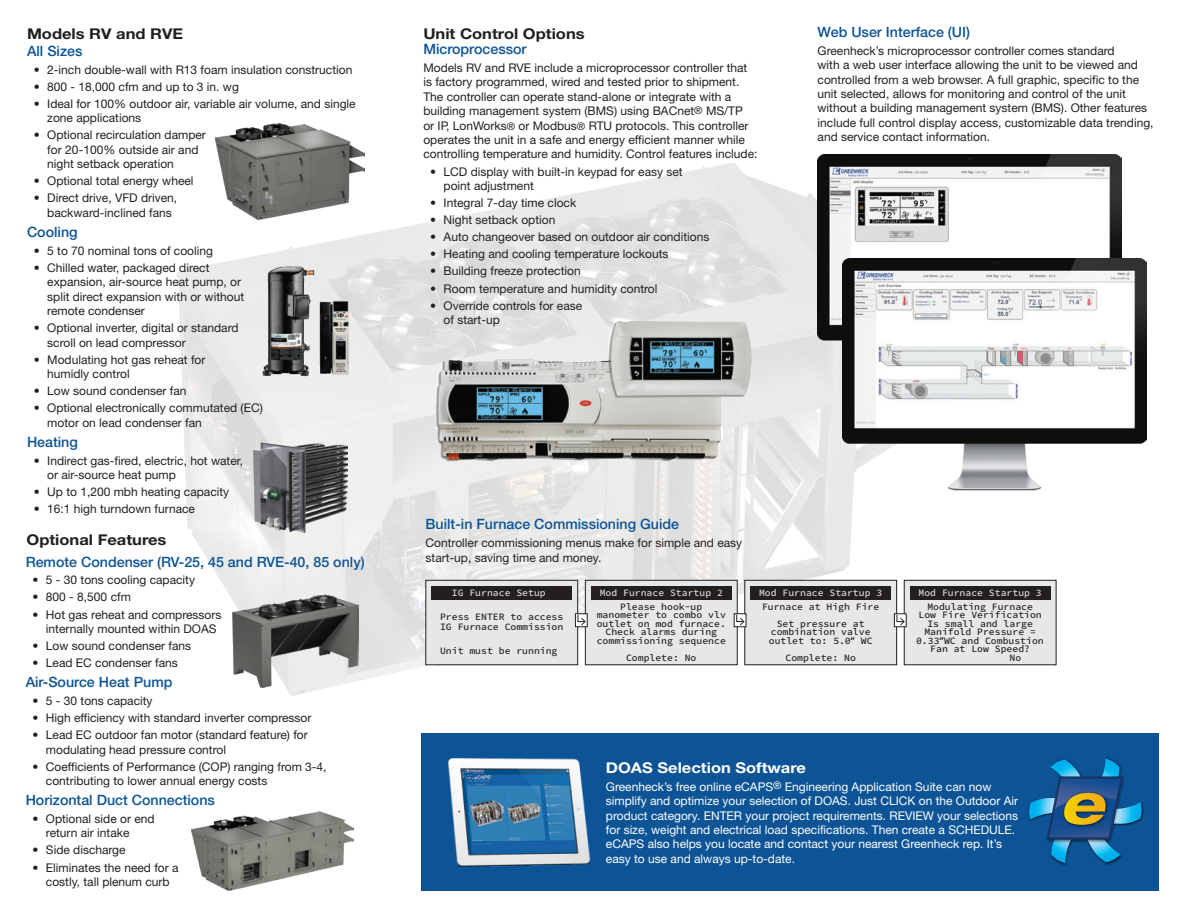
<style>
.page{position:relative;width:1188px;height:918px;background:#fff}
.page>*{position:absolute;margin:0;border:0;box-sizing:border-box;transform-origin:0 0}
.t1{font:700 14.85px "Helvetica Neue LT Std";color:#231f20;scale:1.11 1}
.t2{font:700 14.85px "Helvetica Neue LT Std";color:#fff;scale:1.11 1}
.t3{font:500 14.25px "Helvetica Neue LT Std";color:#0d5496}
.t4{font:12px/14.4px "Helvetica Neue LT Std";color:#231f20}
.t5{font:12px/14.4px "Helvetica Neue LT Std";color:#fff}
.t6{font:9.75px/8.6px "Source Code Variable";color:#231f20}
.t7{font:9.75px "Source Code Variable";color:#dcdddf}
.s1{font-size:10.5px}
.s2{font-family:"Consolas"}
.s3{font-family:"Myriad Pro";font-weight:700}
</style>
<div class="page">
<img style="left:177px;top:162px;width:834px;height:534px">
<img style="left:232px;top:594px;width:127px;height:94px">
<img style="left:191px;top:812px;width:162px;height:78px">
<img style="left:247px;top:267px;width:122px;height:110px">
<img style="left:818px;top:155px;width:304px;height:232px">
<img style="left:842px;top:258px;width:304px;height:232px">
<img style="left:432px;top:321px;width:320px;height:140px">
<img style="left:216px;top:124px;width:149px;height:96px">
<img style="left:253px;top:443px;width:95px;height:90px">
<div style="left:904px;top:580px;width:152px;height:85px;background:#e6e7e9"></div>
<div style="left:904px;top:580px;width:152px;height:85px;border:1px solid #231f20"></div>
<div style="left:426px;top:580px;width:152px;height:85px;background:#e6e7e9"></div>
<div style="left:425px;top:580px;width:153px;height:85px;border:1px solid #231f20"></div>
<div style="left:431px;top:587px;width:141px;height:13px;background:#231f20"></div>
<div style="left:585px;top:580px;width:152px;height:85px;background:#e6e7e9"></div>
<div style="left:585px;top:580px;width:153px;height:85px;border:1px solid #231f20"></div>
<div style="left:591px;top:587px;width:141px;height:13px;background:#231f20"></div>
<div style="left:575px;top:613px;width:13px;height:14px;border:1px solid #231f20"></div>
<svg style="left:577px;top:614px;width:9px;height:11px"></svg>
<div style="left:745px;top:580px;width:152px;height:85px;background:#e6e7e9"></div>
<div style="left:744px;top:580px;width:153px;height:85px;border:1px solid #231f20"></div>
<div style="left:750px;top:587px;width:141px;height:13px;background:#231f20"></div>
<div style="left:894px;top:613px;width:13px;height:14px;border:1px solid #231f20"></div>
<div style="left:910px;top:587px;width:141px;height:13px;background:#231f20"></div>
<div style="left:734px;top:613px;width:12px;height:14px;border:1px solid #231f20"></div>
<svg style="left:736px;top:614px;width:9px;height:11px"></svg>
<svg style="left:896px;top:614px;width:9px;height:11px"></svg>
<div style="left:421px;top:733px;width:738px;height:158px;background:#0d5496"></div>
<img style="left:1028px;top:802px;width:116px;height:64px">
<svg style="left:1029px;top:758px;width:113px;height:105px"></svg>
<img style="left:449px;top:758px;width:142px;height:109px">
<p class="t1" style="left:27px;top:24px;width:142px">Models RV and RVE</p>
<p class="t3" style="left:27px;top:43px;width:57px">All Sizes</p>
<p class="t4" style="left:34px;top:62px;width:320px">• 2-inch double-wall with R13 foam insulation construction</p>
<p class="t4" style="left:34px;top:79px;width:207px">• 800 - 18,000 cfm and up to 3 in. wg</p>
<p class="t4" style="left:47px;top:96px;width:310px;text-indent:-14px">• Ideal for 100% outdoor air, variable air volume, and single zone applications</p>
<p class="t4" style="left:47px;top:128px;width:160px;text-indent:-14px">• Optional recirculation damper for 20-100% outside air and night setback operation</p>
<p class="t4" style="left:34px;top:174px;width:161px">• Optional total energy wheel</p>
<p class="t4" style="left:47px;top:191px;width:132px;text-indent:-14px">• Direct drive, VFD driven, backward-inclined fans</p>
<p class="t3" style="left:27px;top:224px;width:52px">Cooling</p>
<p class="t4" style="left:34px;top:243px;width:181px">• 5 to 70 nominal tons of cooling</p>
<p class="t4" style="left:47px;top:260px;width:198px;text-indent:-14px">• Chilled water, packaged direct expansion, air-source heat pump, or split direct expansion with or without remote condenser</p>
<p class="t4" style="left:47px;top:321px;width:193px;text-indent:-14px">• Optional inverter, digital or standard scroll on lead compressor</p>
<p class="t4" style="left:47px;top:352px;width:160px;text-indent:-14px">• Modulating hot gas reheat for humidly control</p>
<p class="t4" style="left:34px;top:384px;width:154px">• Low sound condenser fan</p>
<p class="t4" style="left:47px;top:401px;width:217px;text-indent:-14px">• Optional electronically commutated (EC) motor on lead condenser fan</p>
<p class="t3" style="left:27px;top:433px;width:52px">Heating</p>
<p class="t4" style="left:47px;top:453px;width:197px;text-indent:-14px">• Indirect gas-fired, electric, hot water, or air-source heat pump</p>
<p class="t4" style="left:34px;top:484px;width:197px">• Up to 1,200 mbh heating capacity</p>
<p class="t4" style="left:34px;top:502px;width:163px">• 16:1 high turndown furnace</p>
<p class="t1" style="left:27px;top:530px;width:128px">Optional Features</p>
<p class="t3" style="left:26px;top:553px;width:341px">Remote Condenser (RV-25, 45 and RVE-40, 85 only)</p>
<p class="t4" style="left:32px;top:573px;width:164px">• 5 - 30 tons cooling capacity</p>
<p class="t4" style="left:32px;top:590px;width:100px">• 800 - 8,500 cfm</p>
<p class="t4" style="left:46px;top:607px;width:177px;text-indent:-14px">• Hot gas reheat and compressors internally mounted within DOAS</p>
<p class="t4" style="left:32px;top:638px;width:160px">• Low sound condenser fans</p>
<p class="t4" style="left:32px;top:655px;width:147px">• Lead EC condenser fans</p>
<p class="t3" style="left:26px;top:674px;width:148px">Air-Source Heat Pump</p>
<p class="t4" style="left:32px;top:693px;width:122px">• 5 - 30 tons capacity</p>
<p class="t4" style="left:32px;top:710px;width:281px">• High efficiency with standard inverter compressor</p>
<p class="t4" style="left:46px;top:728px;width:263px;text-indent:-14px">• Lead EC outdoor fan motor (standard feature) for modulating head pressure control</p>
<p class="t4" style="left:46px;top:759px;width:282px;text-indent:-14px">• Coefficients of Performance (COP) ranging from 3-4, contributing to lower annual energy costs</p>
<p class="t3" style="left:26px;top:792px;width:191px">Horizontal Duct Connections</p>
<p class="t4" style="left:46px;top:811px;width:110px;text-indent:-14px">• Optional side or end return air intake</p>
<p class="t4" style="left:32px;top:843px;width:95px">• Side discharge</p>
<p class="t4" style="left:32px;top:860px;width:148px;text-align:center">• Eliminates the need for a costly, tall plenum curb</p>
<p class="t1" style="left:423px;top:24px;width:147px">Unit Control Options</p>
<p class="t3" style="left:423px;top:41px;width:105px">Microprocessor</p>
<p class="t4" style="left:423px;top:60px;width:336px">Models RV and RVE include a microprocessor controller that is factory programmed, wired and tested prior to shipment.<br>The controller can operate stand-alone or integrate with a building management system (BMS) using BACnet<span class="s1">®</span> MS/TP<br>or IP, LonWorks<span class="s1">®</span> or Modbus<span class="s1">®</span> RTU protocols. This controller operates the unit in a safe and energy efficient manner while controlling temperature and humidity. Control features include:</p>
<p class="t4" style="left:444px;top:164px;width:241px;text-indent:-14px">• LCD display with built-in keypad for easy set point adjustment</p>
<p class="t4" style="left:430px;top:195px;width:148px">• Integral 7-day time clock</p>
<p class="t4" style="left:430px;top:213px;width:127px">• Night setback option</p>
<p class="t4" style="left:430px;top:230px;width:281px">• Auto changeover based on outdoor air conditions</p>
<p class="t4" style="left:430px;top:247px;width:240px">• Heating and cooling temperature lockouts</p>
<p class="t4" style="left:430px;top:264px;width:152px">• Building freeze protection</p>
<p class="t4" style="left:430px;top:281px;width:229px">• Room temperature and humidity control</p>
<p class="t4" style="left:444px;top:298px;width:140px;text-indent:-14px">• Override controls for ease of start-up</p>
<p class="t3" style="left:818px;top:24px;width:154px">Web User Interface (UI)</p>
<p class="t4" style="left:818px;top:43px;width:338px">Greenheck’s microprocessor controller comes standard<br>with a web user interface allowing the unit to be viewed and controlled from a web browser. A full graphic, specific to the unit selected, allows for monitoring and control of the unit without a building management system (BMS). Other features include full control display access, customizable data trending, and service contact information.</p>
<p class="t3" style="left:426px;top:516px;width:255px">Built-in Furnace Commissioning Guide</p>
<p class="t4" style="left:426px;top:535px;width:318px">Controller commissioning menus make for simple and easy start-up, saving time and money.</p>
<p class="t7" style="left:452px;top:586px;width:95px">IG Furnace Setup</p>
<p class="t6" style="left:440px;top:612px;width:125px;line-height:9.8px">Press ENTER to access<br>IG Furnace Commission</p>
<p class="t6" style="left:440px;top:646px;width:119px">Unit must be running</p>
<p class="t7" style="left:600px;top:586px;width:125px">Mod Furnace Startup 2</p>
<p class="t6" style="left:597px;top:602px;width:131px;text-align:center">Please hook-up manometer to combo vlv outlet on mod furnace.<br>Check alarms during commissioning sequence</p>
<p class="t6" style="left:626px;top:654px;width:72px">Complete: No</p>
<p class="t7" style="left:759px;top:586px;width:125px">Mod Furnace Startup 3</p>
<p class="t6" style="left:762px;top:598px;width:119px;line-height:17.1px;text-align:center">Furnace at High Fire<br>Set pressure at</p>
<p class="t6" style="left:769px;top:628px;width:105px">combination valve outlet to: 5.<span class="s2">0</span><span class="s3">”</span> WC</p>
<p class="t6" style="left:785px;top:654px;width:72px">Complete: No</p>
<p class="t7" style="left:919px;top:586px;width:125px">Mod Furnace Startup 3</p>
<p class="t6" style="left:927px;top:602px;width:107px">Modulating Furnace</p>
<p class="t6" style="left:919px;top:611px;width:125px">Low Fire Verification</p>
<p class="t6" style="left:927px;top:620px;width:107px">Is small and large</p>
<p class="t6" style="left:924px;top:628px;width:113px">Manifold Pressure =</p>
<p class="t6" style="left:917px;top:637px;width:129px"><span class="s2">0</span>.33<span class="s3">”</span>WC and Combustion</p>
<p class="t6" style="left:930px;top:645px;width:101px">Fan at Low Speed?</p>
<p class="t6" style="left:1010px;top:654px;width:13px">No</p>
<p class="t2" style="left:606px;top:759px;width:182px">DOAS Selection Software</p>
<p class="t5" style="left:606px;top:779px;width:414px">Greenheck’s free online eCAPS<span class="s1">®</span> Engineering Application Suite can now simplify and optimize your selection of DOAS. Just CLICK on the Outdoor Air product category. ENTER your project requirements. REVIEW your selections for size, weight and electrical load specifications. Then create a SCHEDULE. eCAPS also helps you locate and contact your nearest Greenheck rep. It’s easy to use and always up-to-date.</p>
</div>
